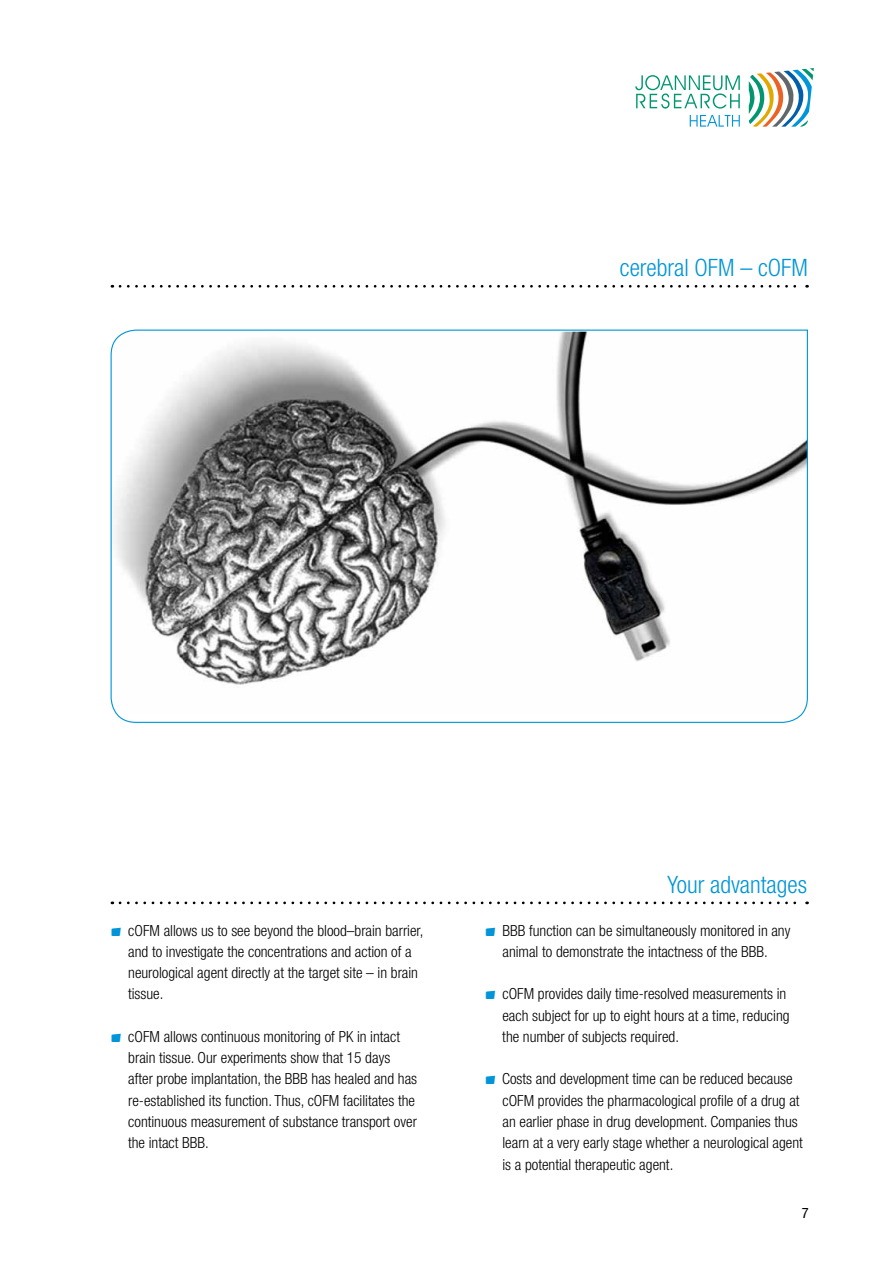
<style>
.page{position:relative;width:893px;height:1263px;background:#fff}
.page>*{position:absolute;margin:0;border:0;box-sizing:border-box;transform-origin:0 0}
.t1{font:300 condensed 24px "Helvetica Neue LT Pro";color:#0095d8}
.t2{font:300 condensed 15.3px/21.3px "Helvetica Neue LT Pro";color:#000}
.t3{font:condensed 14.4px "Helvetica Neue LT Pro";color:#000}
</style>
<div class="page">
<svg style="left:110px;top:329px;width:698px;height:394px"></svg>
<svg style="left:120px;top:285px;width:688px;height:3px"></svg>
<svg style="left:120px;top:901px;width:688px;height:3px"></svg>
<svg style="left:635px;top:75px;width:105px;height:34px"></svg>
<svg style="left:749px;top:68px;width:65px;height:59px"></svg>
<svg style="left:690px;top:115px;width:50px;height:12px"></svg>
<h1 class="t1" style="left:620px;top:254px;width:189px">cerebral OFM – cOFM</h1>
<p class="t2" style="left:128px;top:919px;width:297px">cOFM allows us to see beyond the blood–brain barrier, and to investigate the concentrations and action of a neurological agent directly at the target site – in brain tissue.</p>
<p class="t2" style="left:128px;top:1026px;width:291px">cOFM allows continuous monitoring of PK in intact brain tissue. Our experiments show that 15 days after probe implantation, the BBB has healed and has re-established its function. Thus, cOFM facilitates the continuous measurement of substance transport over the intact BBB.</p>
<h1 class="t1" style="left:667px;top:871px;width:141px">Your advantages</h1>
<p class="t2" style="left:502px;top:919px;width:290px">BBB function can be simultaneously monitored in any animal to demonstrate the intactness of the BBB.</p>
<p class="t2" style="left:502px;top:983px;width:289px">cOFM provides daily time-resolved measurements in each subject for up to eight hours at a time, reducing the number of subjects required.</p>
<p class="t2" style="left:502px;top:1068px;width:302px">Costs and development time can be reduced because cOFM provides the pharmacological profile of a drug at an earlier phase in drug development. Companies thus learn at a very early stage whether a neurological agent is a potential therapeutic agent.</p>
<p class="t3" style="left:802px;top:1204px;width:8px">7</p>
</div>
